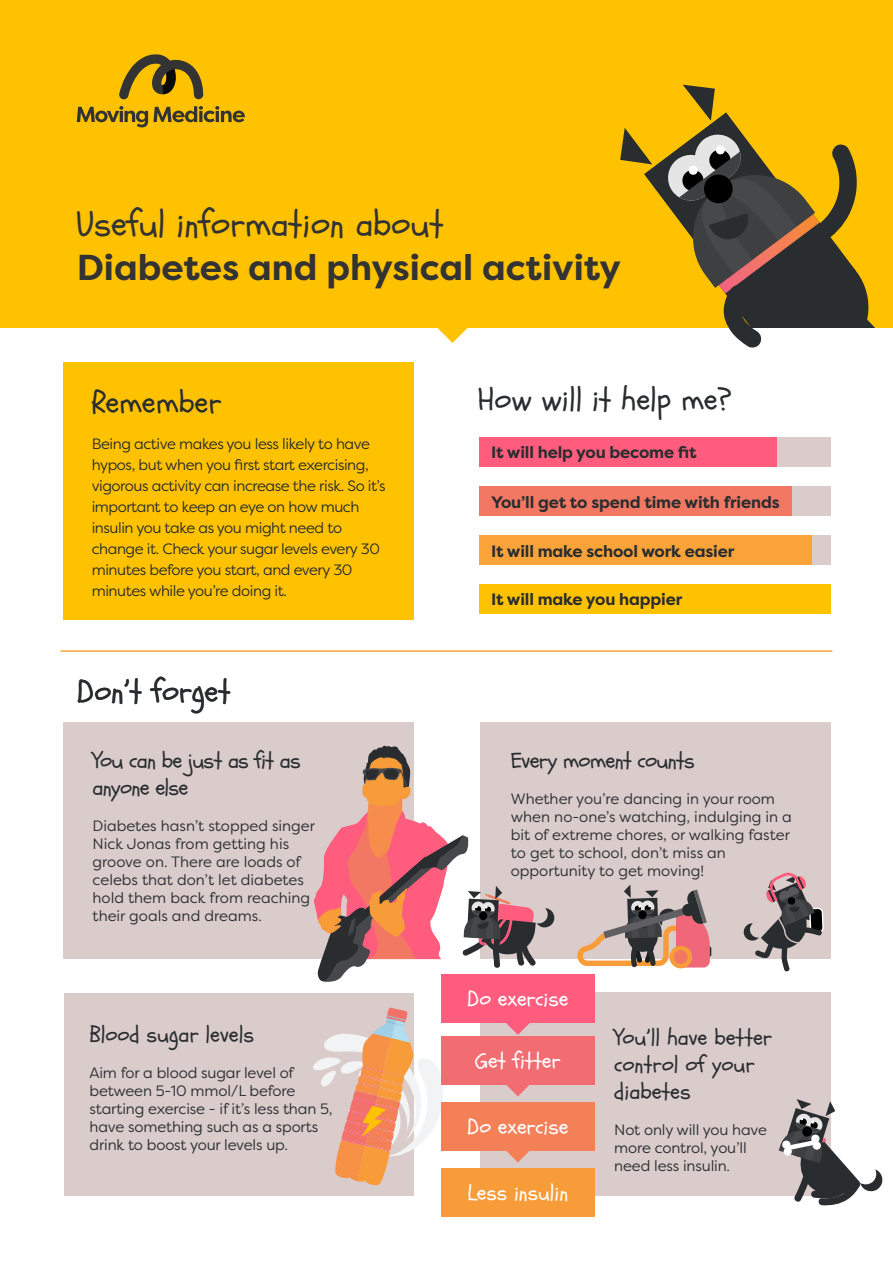
<style>
.page{position:relative;width:893px;height:1263px;background:#fff}
.page>*{position:absolute;margin:0;border:0;box-sizing:border-box;transform-origin:0 0}
.t1{font:700 36px "Filson Pro";color:#333}
.t2{font:36px "Schoolbell";color:#333}
.t3{font:31.5px "Schoolbell";color:#292d2f}
.t4{font:22.5px/27px "Schoolbell";color:#292d2f}
.t5{font:22.5px/27px "Schoolbell";letter-spacing:-.03em;color:#292d2f}
.t6{font:21.9px "Schoolbell";color:#fff}
.t7{font:700 16.5px "Filson Pro";letter-spacing:-.01em;color:#292d2f}
.t8{font:15px/18px "Filson Pro";letter-spacing:-.01em;color:#292d2f}
.t9{font:15px/21px "Filson Pro";letter-spacing:-.03em;color:#292d2f}
</style>
<div class="page">
<div style="left:0;top:0;width:893px;height:328px;background:#ffc200"></div>
<svg style="left:437px;top:328px;width:31px;height:15px"></svg>
<svg style="left:119px;top:54px;width:84px;height:45px"></svg>
<svg style="left:77px;top:106px;width:168px;height:21px"></svg>
<svg style="left:620px;top:85px;width:255px;height:263px"></svg>
<div style="left:63px;top:362px;width:350px;height:258px;background:#ffc200"></div>
<hr style="left:61px;top:650px;width:771px;height:2px;background:#f9a338">
<div style="left:64px;top:993px;width:350px;height:202px;background:#dbcccc"></div>
<svg style="left:313px;top:1007px;width:131px;height:178px"></svg>
<div style="left:63px;top:722px;width:351px;height:236px;background:#dbcccc"></div>
<div style="left:480px;top:722px;width:351px;height:236px;background:#dbcccc"></div>
<div style="left:480px;top:992px;width:351px;height:203px;background:#dbcccc"></div>
<div style="left:441px;top:975px;width:153px;height:48px;background:#ff5c7e"></div>
<div style="left:441px;top:1102px;width:153px;height:49px;background:#f48058"></div>
<div style="left:441px;top:1036px;width:153px;height:48px;background:#f16d72"></div>
<div style="left:441px;top:1169px;width:153px;height:48px;background:#f89c3a"></div>
<svg style="left:506px;top:1023px;width:24px;height:12px"></svg>
<svg style="left:506px;top:1084px;width:24px;height:12px"></svg>
<svg style="left:506px;top:1151px;width:23px;height:11px"></svg>
<svg style="left:779px;top:1099px;width:104px;height:107px"></svg>
<svg style="left:743px;top:872px;width:81px;height:100px"></svg>
<div style="left:706px;top:946px;width:5px;height:11px;background:#292d2f;border-radius:2px"></div>
<svg style="left:571px;top:884px;width:139px;height:85px"></svg>
<svg style="left:313px;top:745px;width:243px;height:237px"></svg>
<div style="left:480px;top:437px;width:351px;height:30px;background:#ff5c7e"></div>
<div style="left:777px;top:437px;width:54px;height:30px;background:#dbcccc"></div>
<div style="left:480px;top:486px;width:351px;height:30px;background:#f37864"></div>
<div style="left:793px;top:486px;width:38px;height:30px;background:#dbcccc"></div>
<div style="left:480px;top:535px;width:351px;height:30px;background:#f9a338"></div>
<div style="left:812px;top:535px;width:19px;height:30px;background:#dbcccc"></div>
<div style="left:480px;top:584px;width:351px;height:30px;background:#ffc200"></div>
<h1 class="t2" style="left:77px;top:201px;width:368px">Useful information about</h1>
<h1 class="t1" style="left:77px;top:244px;width:546px">Diabetes and physical activity</h1>
<h2 class="t3" style="left:92px;top:382px;width:131px">Remember</h2>
<p class="t9" style="left:92px;top:433px;width:296px">Being active makes you less likely to have hypos, but when you first start exercising, vigorous activity can increase the risk. So it’s important to keep an eye on how much insulin you take as you might need to change it. Check your sugar levels every 30 minutes before you start, and every 30 minutes while you’re doing it.</p>
<h2 class="t3" style="left:77px;top:670px;width:155px">Don’t forget</h2>
<h3 class="t5" style="left:93px;top:747px;width:210px">You can be just as fit as anyone else</h3>
<p class="t8" style="left:93px;top:816px;width:224px">Diabetes hasn’t stopped singer<br>Nick Jonas from getting his groove on. There are loads of celebs that don’t let diabetes hold them back from reaching their goals and dreams.</p>
<h3 class="t4" style="left:90px;top:1021px;width:166px">Blood sugar levels</h3>
<p class="t8" style="left:90px;top:1063px;width:244px">Aim for a blood sugar level of between 5-10 mmol/L before starting exercise - if it’s less than 5, have something such as a sports drink to boost your levels up.</p>
<h2 class="t3" style="left:478px;top:378px;width:256px">How will it help me?</h2>
<p class="t7" style="left:491px;top:441px;width:207px">It will help you become fit</p>
<p class="t7" style="left:491px;top:491px;width:290px">You’ll get to spend time with friends</p>
<p class="t7" style="left:491px;top:541px;width:245px">It will make school work easier</p>
<p class="t7" style="left:491px;top:589px;width:193px">It will make you happier</p>
<h3 class="t5" style="left:511px;top:747px;width:186px">Every moment counts</h3>
<p class="t8" style="left:511px;top:789px;width:283px">Whether you’re dancing in your room when no-one’s watching, indulging in a bit of extreme chores, or walking faster to get to school, don’t miss an opportunity to get moving!</p>
<h3 class="t6" style="left:467px;top:984px;width:103px">Do exercise</h3>
<h3 class="t6" style="left:475px;top:1046px;width:87px">Get fitter</h3>
<h3 class="t6" style="left:467px;top:1112px;width:103px">Do exercise</h3>
<h3 class="t6" style="left:467px;top:1178px;width:102px">Less insulin</h3>
<h3 class="t4" style="left:614px;top:1024px;width:159px">You’ll have better control of your diabetes</h3>
<p class="t8" style="left:614px;top:1120px;width:154px">Not only will you have more control, you’ll need less insulin.</p>
</div>
